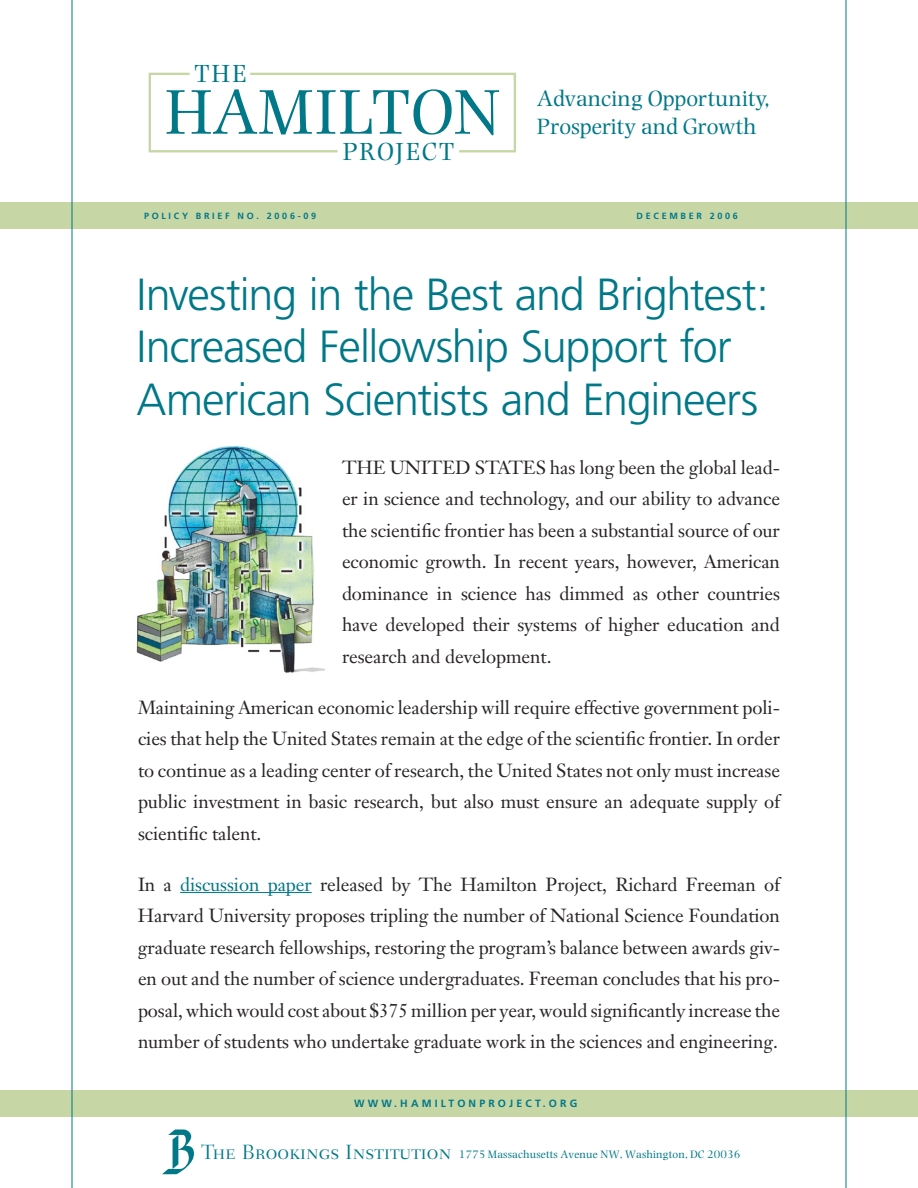
<style>
.page{position:relative;width:918px;height:1188px;background:#fff}
.page>*{position:absolute;margin:0;border:0;box-sizing:border-box;transform-origin:0 0}
.t1{font:65.85px "Photina";color:#007888}
.t2{font:300 45px/52.5px "Frutiger";letter-spacing:-.025em;color:#007888}
.t3{font:25.8px "Photina";letter-spacing:.085em;color:#007888}
.t4{font:23.1px/27.8px "Photina";color:#007888}
.t5{font:18.75px/31.5px "Janson Text";letter-spacing:-.005em;color:#282425;text-align:justify}
.t6{font:11.25px "Photina";letter-spacing:.01em;color:#007888}
.t7{font:700 10.5px "Frutiger";letter-spacing:.3em;color:#007888}
.t8{font:700 9px "Frutiger";letter-spacing:.3em;color:#007888}
.s1{color:#007888}
.s2{font-family:"Fairfield LH Light SC";font-size:21px}
</style>
<div class="page">
<div style="left:0;top:202px;width:918px;height:28px;background:#c6d6a5"></div>
<svg style="left:149px;top:73px;width:367px;height:79px"></svg>
<svg style="left:162px;top:1130px;width:32px;height:44px"></svg>
<hr style="left:180px;top:892px;width:132px;height:1px;background:#007888">
<img style="left:136px;top:446px;width:189px;height:227px">
<div style="left:0;top:1090px;width:918px;height:28px;background:#c6d6a5"></div>
<hr style="left:72px;top:0;width:1px;height:1188px;background:#007888">
<hr style="left:846px;top:0;width:1px;height:1188px;background:#007888">
<h3 class="t3" style="left:194px;top:59px;width:53px">THE</h3>
<h1 class="t1" style="left:165px;top:74px;width:336px">HAMILTON</h1>
<h3 class="t3" style="left:343px;top:137px;width:113px">PROJECT</h3>
<p class="t4" style="left:537px;top:85px;width:235px">Advancing Opportunity,<br>Prosperity and Growth</p>
<p class="t8" style="left:144px;top:211px;width:174px">POLICY BRIEF NO. 2006-09</p>
<p class="t8" style="left:637px;top:211px;width:103px">DECEMBER 2006</p>
<h2 class="t2" style="left:136px;top:269px;width:634px">Investing in the Best and Brightest:<br>Increased Fellowship Support for<br>American Scientists and Engineers</h2>
<p class="t5" style="left:342px;top:451px;width:440px">THE UNITED STATES has long been the global lead&shy;er in science and technology, and our ability to advance the scientific frontier has been a substantial source of our economic growth. In recent years, however, American dominance in science has dimmed as other countries have developed their systems of higher education and research and development.</p>
<p class="t5" style="left:138px;top:691px;width:644px">Maintaining American economic leadership will require effective government poli&shy;cies that help the United States remain at the edge of the scientific frontier. In order to continue as a leading center of research, the United States not only must increase public investment in basic research, but also must ensure an adequate supply of scientific talent.</p>
<p class="t5" style="left:138px;top:868px;width:644px">In a <span class="s1">discussion paper</span> released by The Hamilton Project, Richard Freeman of Harvard University proposes tripling the number of National Science Foundation graduate research fellowships, restoring the program’s balance between awards giv&shy;en out and the number of science undergraduates. Freeman concludes that his pro&shy;posal, which would cost about $375 million per year, would significantly increase the number of students who undertake graduate work in the sciences and engineering.</p>
<p class="t7" style="left:354px;top:1098px;width:225px">WWW.HAMILTONPROJECT.ORG</p>
<p class="t6" style="left:201px;top:1148px;width:541px"><span class="s2">The Brookings Institution</span> 1775 Massachusetts Avenue NW, Washington, DC 20036</p>
</div>
